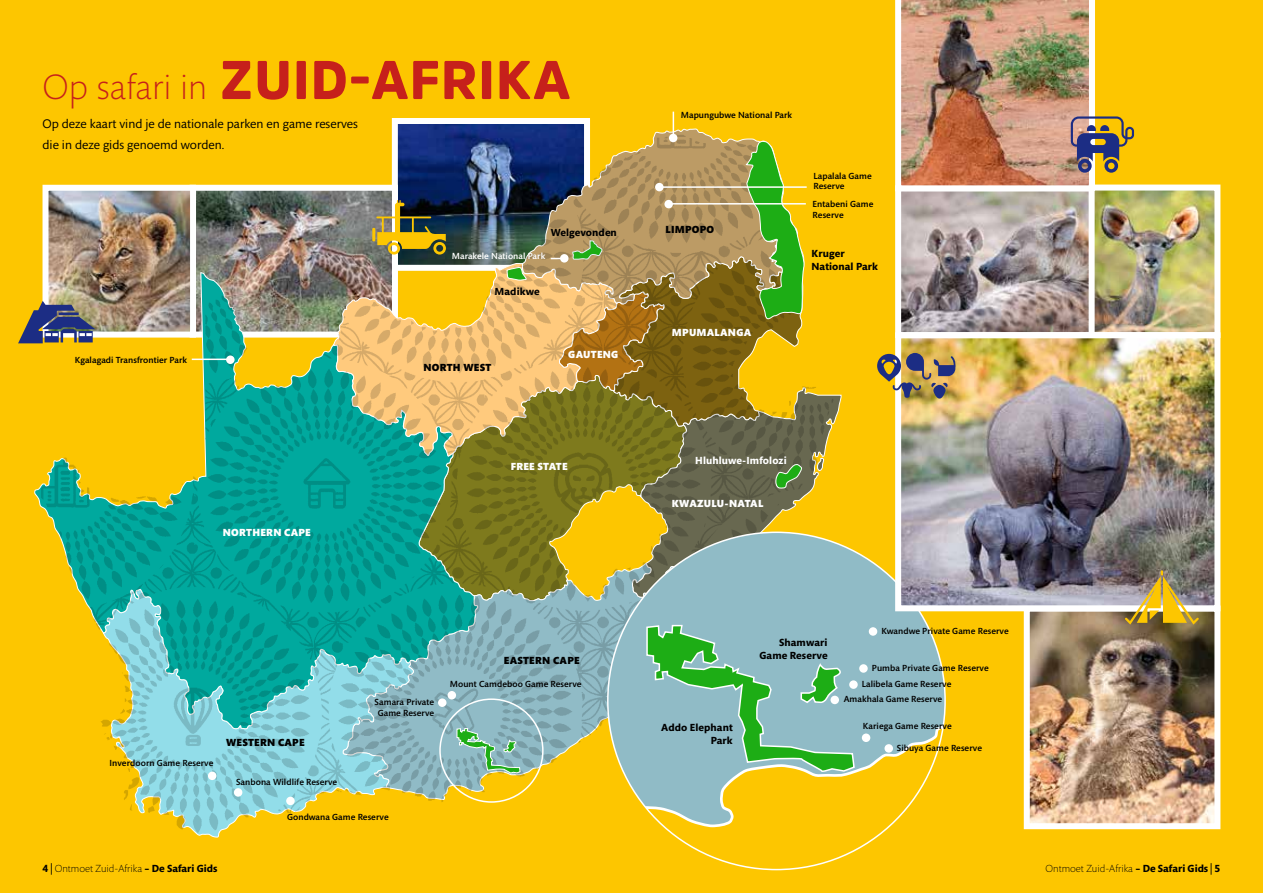
<style>
.page{position:relative;width:1263px;height:893px;background:#fdc600}
.page>*{position:absolute;margin:0;border:0;box-sizing:border-box;transform-origin:0 0}
.t1{font:900 54px "Amsi Pro";letter-spacing:.02em;color:#c6201b}
.t2{font:12.75px/21.3px "Mundo Sans Std";color:#000}
.t3{font:700 10.5px/13.5px "Mundo Sans Std";letter-spacing:.01em;color:#000;text-align:right}
.t4{font:300 10.5px "Mundo Sans Std";color:#000}
.t5{font:900 10.5px "Mundo Sans Std";letter-spacing:.025em;color:#fff}
.t6{font:900 10.5px "Mundo Sans Std";letter-spacing:.025em;color:#000}
.t7{font:700 10.5px "Mundo Sans Std";letter-spacing:.01em;color:#fff}
.t8{font:500 9px/10.5px "Mundo Sans Std";letter-spacing:.01em;color:#000}
.t9{font:500 9px "Mundo Sans Std";letter-spacing:.01em;color:#fff}
.s1{font-family:"Mundo Sans Std";font-weight:300;font-size:36px}
.s2{font-weight:700}
.s3{font-weight:500}
</style>
<div class="page">
<img style="left:399px;top:125px;width:152px;height:4px">
<div style="left:392px;top:118px;width:198px;height:153px;border:6px solid #fff"></div>
<img style="left:18px;top:129px;width:824px;height:709px">
<svg style="left:608px;top:551px;width:337px;height:304px"></svg>
<div style="left:43px;top:185px;width:153px;height:153px;border:6px solid #fff"></div>
<img style="left:1031px;top:612px;width:182px;height:210px">
<div style="left:1024px;top:605px;width:196px;height:224px;border:6px solid #fff"></div>
<img style="left:902px;top:192px;width:186px;height:139px">
<div style="left:895px;top:185px;width:200px;height:153px;border:6px solid #fff"></div>
<img style="left:1096px;top:192px;width:117px;height:139px">
<div style="left:1089px;top:185px;width:131px;height:153px;border:6px solid #fff"></div>
<svg style="left:372px;top:200px;width:74px;height:55px"></svg>
<svg style="left:18px;top:301px;width:77px;height:42px"></svg>
<img style="left:902px;top:339px;width:311px;height:265px">
<div style="left:895px;top:332px;width:325px;height:279px;border:6px solid #fff"></div>
<svg style="left:877px;top:353px;width:79px;height:46px;background:#9f8a5b"></svg>
<img style="left:1125px;top:570px;width:74px;height:55px">
<img style="left:895px;top:0;width:239px;height:191px">
<svg style="left:849px;top:680px;width:9px;height:9px"></svg>
<div style="left:859px;top:664px;width:9px;height:9px;background:#fff;border-radius:50%"></div>
<div style="left:869px;top:627px;width:8px;height:9px;background:#fff;border-radius:50%"></div>
<div style="left:862px;top:733px;width:8px;height:9px;background:#fff;border-radius:50%"></div>
<div style="left:884px;top:744px;width:9px;height:9px;background:#fff;border-radius:50%"></div>
<svg style="left:608px;top:532px;width:248px;height:240px;background:#8cb9a8"></svg>
<svg style="left:775px;top:464px;width:27px;height:25px"></svg>
<svg style="left:506px;top:267px;width:21px;height:13px"></svg>
<div style="left:438px;top:698px;width:8px;height:9px;background:#fff;border-radius:50%"></div>
<div style="left:448px;top:691px;width:8px;height:8px;background:#fff;border-radius:50%"></div>
<svg style="left:456px;top:728px;width:65px;height:46px;background:#84b9a6"></svg>
<div style="left:286px;top:797px;width:9px;height:8px;background:#fff;border-radius:50%"></div>
<div style="left:234px;top:788px;width:8px;height:9px;background:#fff;border-radius:50%"></div>
<div style="left:208px;top:772px;width:8px;height:8px;background:#fff;border-radius:50%"></div>
<div style="left:439px;top:698px;width:105px;height:105px;border:2px solid #fff;border-radius:50%"></div>
<div style="left:226px;top:355px;width:9px;height:9px;background:#fff;border-radius:50%"></div>
<hr style="left:192px;top:359px;width:40px;height:1px;background:#fff">
<hr style="left:669px;top:203px;width:137px;height:2px;background:#fff">
<hr style="left:662px;top:186px;width:145px;height:2px;background:#fff">
<svg style="left:551px;top:112px;width:254px;height:315px"></svg>
<h1 class="t1" style="left:43px;top:43px;width:529px"><span class="s1">Op safari in</span> ZUID-AFRIKA</h1>
<h2 class="t2" style="left:43px;top:113px;width:317px">Op deze kaart vind je de nationale parken en game reserves die in deze gids genoemd worden.</h2>
<p class="t8" style="left:75px;top:355px;width:114px">Kgalagadi Transfrontier Park</p>
<p class="t5" style="left:223px;top:527px;width:90px">NORTHERN CAPE</p>
<p class="t3" style="left:551px;top:226px;width:68px">Welgevonden</p>
<p class="t9" style="left:452px;top:251px;width:95px">Marakele National Park</p>
<p class="t3" style="left:495px;top:285px;width:47px">Madikwe</p>
<p class="t6" style="left:423px;top:361px;width:69px">NORTH WEST</p>
<p class="t5" style="left:568px;top:349px;width:52px">GAUTENG</p>
<p class="t5" style="left:511px;top:461px;width:58px">FREE STATE</p>
<p class="t8" style="left:109px;top:757px;width:105px">Inverdoorn Game Reserve</p>
<p class="t6" style="left:226px;top:737px;width:80px">WESTERN CAPE</p>
<p class="t8" style="left:236px;top:777px;width:103px">Sanbona Wildlife Reserve</p>
<p class="t8" style="left:375px;top:697px;width:61px;text-align:center">Samara Private<br>Game Reserve</p>
<p class="t6" style="left:504px;top:654px;width:77px">EASTERN CAPE</p>
<p class="t8" style="left:450px;top:679px;width:133px">Mount Camdeboo Game Reserve</p>
<p class="t8" style="left:287px;top:812px;width:103px">Gondwana Game Reserve</p>
<p class="t8" style="left:681px;top:110px;width:113px">Mapungubwe National Park</p>
<p class="t6" style="left:665px;top:224px;width:50px">LIMPOPO</p>
<p class="t8" style="left:813px;top:171px;width:60px">Lapalala Game<br>Reserve</p>
<p class="t8" style="left:813px;top:199px;width:62px">Entabeni Game<br>Reserve</p>
<p class="t3" style="left:811px;top:247px;width:68px;line-height:12.6px;text-align:left">Kruger<br>National Park</p>
<p class="t5" style="left:672px;top:327px;width:81px">MPUMALANGA</p>
<p class="t7" style="left:695px;top:454px;width:93px">Hluhluwe-Imfolozi</p>
<p class="t5" style="left:672px;top:498px;width:93px">KWAZULU-NATAL</p>
<p class="t8" style="left:881px;top:626px;width:129px">Kwandwe Private Game Reserve</p>
<p class="t3" style="left:661px;top:720px;width:73px">Addo Elephant<br>Park</p>
<p class="t3" style="left:759px;top:635px;width:70px">Shamwari<br>Game Reserve</p>
<p class="t8" style="left:872px;top:663px;width:118px">Pumba Private Game Reserve</p>
<p class="t8" style="left:862px;top:679px;width:91px">Lalibela Game Reserve</p>
<p class="t8" style="left:844px;top:694px;width:100px">Amakhala Game Reserve</p>
<p class="t8" style="left:863px;top:721px;width:90px">Kariega Game Reserve</p>
<p class="t8" style="left:897px;top:743px;width:87px">Sibuya Game Reserve</p>
<p class="t4" style="left:43px;top:863px;width:176px"><span class="s2">4</span> <span class="s3">|</span> Ontmoet Zuid-Afrika <span class="s2">– De Safari Gids</span></p>
<p class="t4" style="left:1045px;top:863px;width:176px">Ontmoet Zuid-Afrika <span class="s2">– De Safari Gids</span> <span class="s3">|</span> <span class="s2">5</span></p>
</div>
